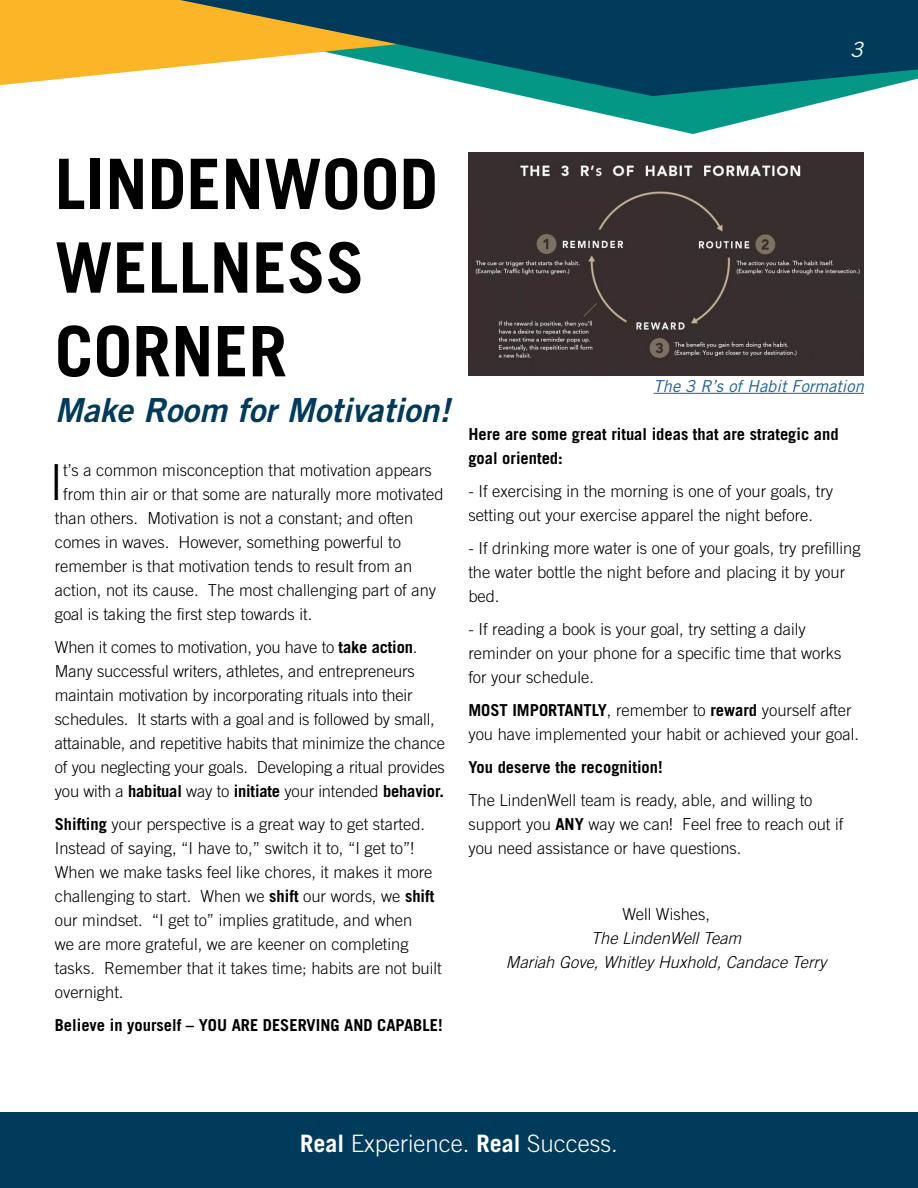
<style>
.page{position:relative;width:918px;height:1188px;background:#fff}
.page>*{position:absolute;margin:0;border:0;box-sizing:border-box;transform-origin:0 0}
.t1{font:700 69.75px/83.7px "Trade Gothic";color:#000}
.t2{font:300 49.8px "Trade Gothic";color:#000}
.t3{font:italic 33.15px "Trade Gothic Bold Two";color:#003b5c}
.t4{font:300 24px "Trade Gothic";color:#fff}
.t5{font:italic 21px "Trade Gothic";color:#f7fcfe}
.t6{font:300 16.5px/24px "Trade Gothic";color:#000}
.t7{font:700 16.5px/24px "Trade Gothic";color:#000}
.t8{font:italic 300 16.5px/24px "Trade Gothic";color:#000;text-align:center}
.t9{font:italic 16.5px "Trade Gothic";color:#215e9e}
.s1{font-weight:700}
</style>
<div class="page">
<div style="left:0;top:1112px;width:918px;height:76px;background:#003b5c"></div>
<svg style="left:523px;top:96px;width:324px;height:38px"></svg>
<svg style="left:0;top:0;width:180px;height:85px;background:#fcbc3d"></svg>
<svg style="left:180px;top:0;width:738px;height:96px;background:#3f6f73"></svg>
<img style="left:468px;top:153px;width:396px;height:222px">
<hr style="left:654px;top:393px;width:210px;height:1px;background:#215e9e">
<p class="t5" style="left:850px;top:37px;width:14px">3</p>
<h1 class="t1" style="left:55px;top:141px;width:385px">LINDENWOOD<br>WELLNESS<br>CORNER</h1>
<h3 class="t3" style="left:55px;top:390px;width:397px">Make Room for Motivation!</h3>
<h2 class="t2" style="left:49px;top:453px;width:15px">I</h2>
<p class="t6" style="left:63px;top:458px;width:370px">t’s a common misconception that motivation appears</p>
<p class="t6" style="left:63px;top:482px;width:382px">from thin air or that some are naturally more motivated</p>
<p class="t6" style="left:55px;top:506px;width:360px">than others. Motivation is not a constant; and often</p>
<p class="t6" style="left:55px;top:530px;width:348px">comes in waves. However, something powerful to</p>
<p class="t6" style="left:55px;top:554px;width:359px">remember is that motivation tends to result from an</p>
<p class="t6" style="left:55px;top:578px;width:383px">action, not its cause. The most challenging part of any</p>
<p class="t6" style="left:55px;top:602px;width:259px">goal is taking the first step towards it.</p>
<p class="t6" style="left:55px;top:635px;width:392px">When it comes to motivation, you have to <span class="s1">take action</span>.<br>Many successful writers, athletes, and entrepreneurs maintain motivation by incorporating rituals into their schedules. It starts with a goal and is followed by small, attainable, and repetitive habits that minimize the chance of you neglecting your goals. Developing a ritual provides you with a <span class="s1">habitual</span> way to <span class="s1">initiate</span> your intended <span class="s1">behavior.</span></p>
<p class="t6" style="left:55px;top:812px;width:388px"><span class="s1">Shifting</span> your perspective is a great way to get started.<br>Instead of saying, “I have to,” switch it to, “I get to”!<br>When we make tasks feel like chores, it makes it more challenging to start. When we <span class="s1">shift</span> our words, we <span class="s1">shift </span>our mindset. “I get to” implies gratitude, and when<br>we are more grateful, we are keener on completing tasks. Remember that it takes time; habits are not built overnight.</p>
<p class="t7" style="left:55px;top:1013px;width:389px">Believe in yourself – YOU ARE DESERVING AND CAPABLE!</p>
<p class="t9" style="left:654px;top:376px;width:212px">The 3 R’s of Habit Formation</p>
<p class="t7" style="left:468px;top:421px;width:372px">Here are some great ritual ideas that are strategic and goal oriented:</p>
<p class="t6" style="left:468px;top:479px;width:366px">- If exercising in the morning is one of your goals, try setting out your exercise apparel the night before.</p>
<p class="t6" style="left:468px;top:536px;width:394px">- If drinking more water is one of your goals, try prefilling the water bottle the night before and placing it by your bed.</p>
<p class="t6" style="left:468px;top:617px;width:375px">- If reading a book is your goal, try setting a daily reminder on your phone for a specific time that works for your schedule.</p>
<p class="t6" style="left:468px;top:698px;width:392px"><span class="s1">MOST IMPORTANTLY</span>, remember to <span class="s1">reward</span> yourself after you have implemented your habit or achieved your goal.</p>
<p class="t7" style="left:468px;top:755px;width:196px">You deserve the recognition!</p>
<p class="t6" style="left:468px;top:788px;width:377px">The LindenWell team is ready, able, and willing to support you <span class="s1">ANY</span> way we can! Feel free to reach out if you need assistance or have questions.</p>
<p class="t6" style="left:622px;top:902px;width:89px">Well Wishes,</p>
<p class="t8" style="left:506px;top:926px;width:322px">The LindenWell Team<br>Mariah Gove, Whitley Huxhold, Candace Terry</p>
<h3 class="t4" style="left:300px;top:1129px;width:319px"><span class="s1">Real</span> Experience. <span class="s1">Real</span> Success.</h3>
</div>
